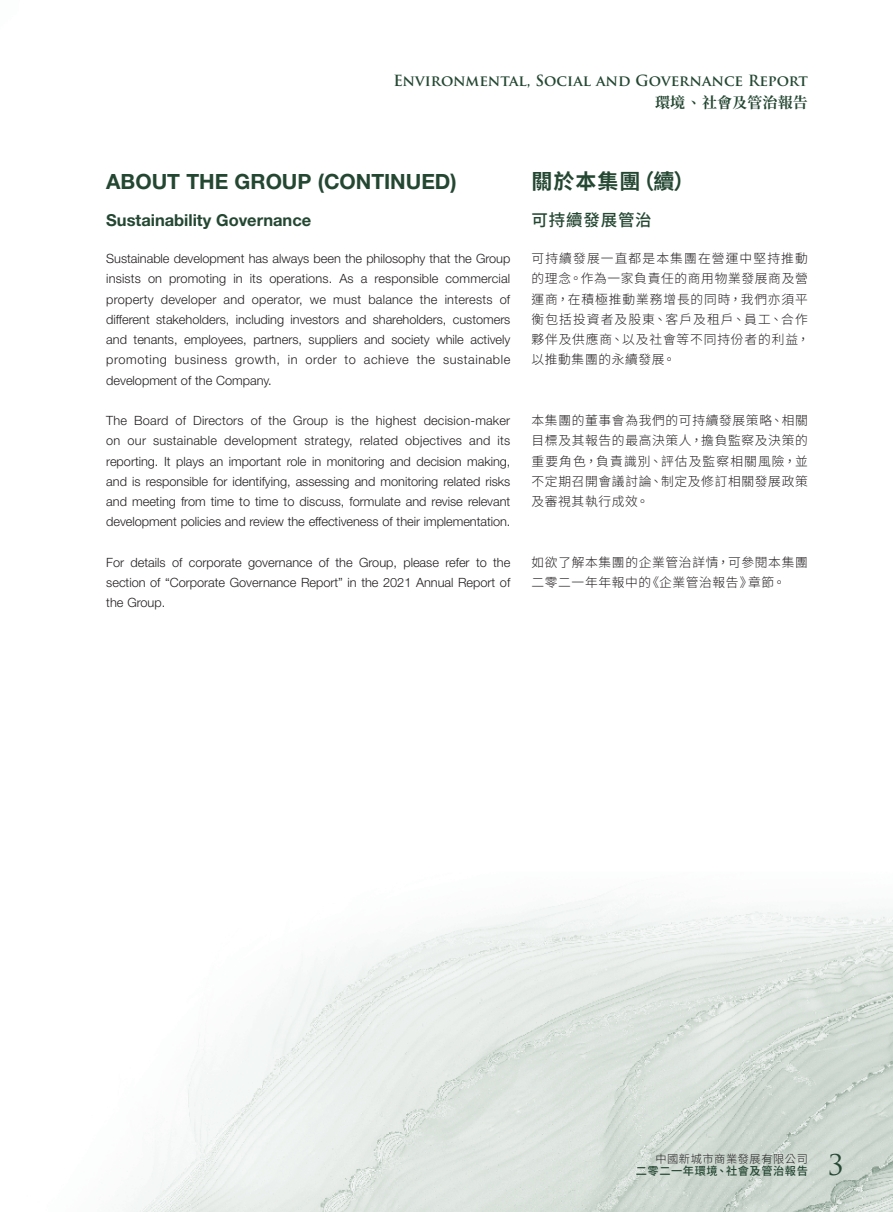
<style>
.page{position:relative;width:893px;height:1212px;background:#fff}
.page>*{position:absolute;margin:0;border:0;box-sizing:border-box;transform-origin:0 0}
.t1{font:27.75px "Trajan Pro";color:#244732}
.Heading_1{font:700 21px "Helvetica Neue LT Std";color:#244732}
.C_Heading_1{font:700 21px "Source Han Sans TC";letter-spacing:.05em;color:#244732}
.C_Heading_2{font:700 16.5px "Helvetica Neue LT Std";color:#244732}
.C_Heading_2-2{font:500 16.5px "Source Han Sans TC";letter-spacing:.05em;color:#244732}
.t2{font:700 15px "Trajan Pro";color:#244732}
.t3{font:700 15px "Source Han Serif TC";letter-spacing:.01em;color:#244732}
.Body_Text{font:300 12.75px/20.2px "Helvetica Neue LT Std";color:#231f20;text-align:justify}
.C_Body_Text{font:300 12.75px/20.2px "Source Han Sans TC";letter-spacing:.05em;color:#231f20;text-align:justify}
.C_Body_Text-2{font:300 12.75px/20.2px "Source Han Sans TC";letter-spacing:.07em;color:#231f20}
.t4{font:500 11.25px "Source Han Sans TC";letter-spacing:.045em;color:#244732}
.t5{font:300 11.25px "Source Han Sans TC";letter-spacing:.045em;color:#231f20}
</style>
<div class="page">
<img style="left:126px;top:894px;width:767px;height:318px">
<p class="t2" style="left:393px;top:71px;width:416px">Environmental, Social and Governance Report</p>
<p class="t3" style="left:655px;top:94px;width:154px">環境、社會及管治報告</p>
<p class="Heading_1" style="left:106px;top:168px;width:352px">ABOUT THE GROUP (CONTINUED)</p>
<p class="C_Heading_2" style="left:106px;top:210px;width:206px">Sustainability Governance</p>
<p class="Body_Text" style="left:106px;top:248px;width:406px">Sustainable development has always been the philosophy that the Group insists on promoting in its operations. As a responsible commercial property developer and operator, we must balance the interests of different stakeholders, including investors and shareholders, customers and tenants, employees, partners, suppliers and society while actively promoting business growth, in order to achieve the sustainable development of the Company.</p>
<p class="Body_Text" style="left:106px;top:410px;width:406px">The Board of Directors of the Group is the highest decision-maker on our sustainable development strategy, related objectives and its reporting. It plays an important role in monitoring and decision making, and is responsible for identifying, assessing and monitoring related risks and meeting from time to time to discuss, formulate and revise relevant development policies and review the effectiveness of their implementation.</p>
<p class="Body_Text" style="left:106px;top:552px;width:406px">For details of corporate governance of the Group, please refer to the section of “Corporate Governance Report” in the 2021 Annual Report of the Group.</p>
<p class="C_Heading_1" style="left:531px;top:169px;width:165px">關於本集團（續）</p>
<p class="C_Heading_2-2" style="left:531px;top:210px;width:122px">可持續發展管治</p>
<p class="C_Body_Text-2" style="left:531px;top:249px;width:279px">可持續發展一直都是本集團在營運中堅持推動的理念。作為一家負責任的商用物業發展商及營運商，在積極推動業務增長的同時，我們亦須平衡包括投資者及股東、客戶及租戶、員工、合作夥伴及供應商、以及社會等不同持份者的利益，以推動集團的永續發展。</p>
<p class="C_Body_Text" style="left:531px;top:411px;width:278px">本集團的董事會為我們的可持續發展策略、相關目標及其報告的最高決策人，擔負監察及決策的重要角色，負責識別、評估及監察相關風險，並不定期召開會議討論、制定及修訂相關發展政策及審視其執行成效。</p>
<p class="C_Body_Text" style="left:531px;top:552px;width:278px">如欲了解本集團的企業管治詳情，可參閱本集團二零二一年年報中的《企業管治報告》章節。</p>
<p class="t5" style="left:655px;top:1153px;width:154px">中國新城市商業發展有限公司</p>
<p class="t4" style="left:636px;top:1165px;width:174px">二零二一年環境、社會及管治報告</p>
<h1 class="t1" style="left:828px;top:1147px;width:17px">3</h1>
</div>
